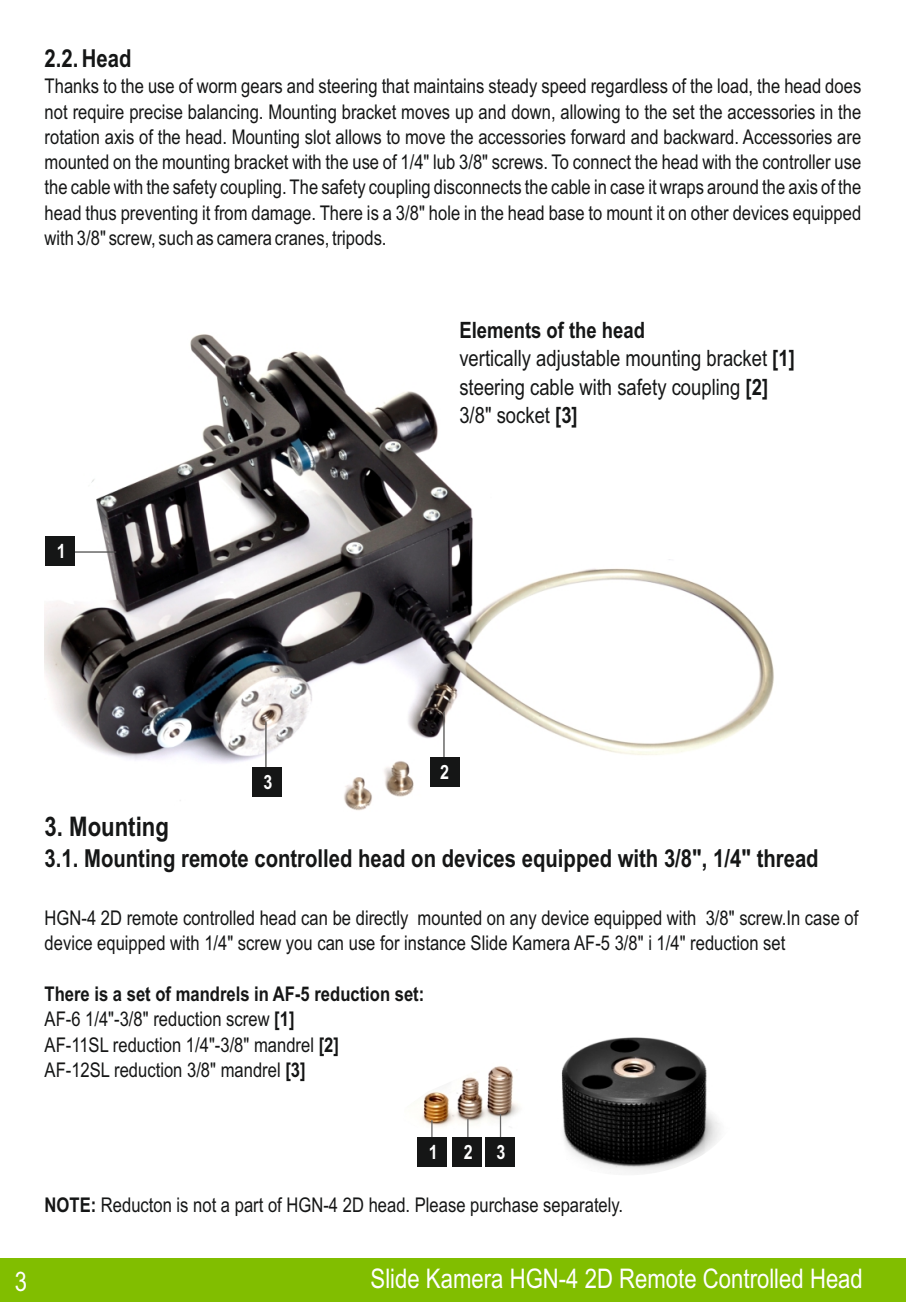
<style>
.page{position:relative;width:906px;height:1302px;background:#fff}
.page>*{position:absolute;margin:0;border:0;box-sizing:border-box;transform-origin:0 0}
.t1{font:27px "Arial Narrow";color:#fff}
.t2{font:700 27px "Arial Narrow";color:#151616}
.t3{font:700 24.75px "Arial Narrow";color:#151616}
.t4{font:22.5px/28.3px "Arial Narrow";color:#151616}
.t5{font:20.25px/25.2px "Arial Narrow";color:#151616}
.t6{font:700 19.57px "Arial Narrow";color:#fff}
.s1{font-weight:700}
</style>
<div class="page">
<img style="left:45px;top:334px;width:729px;height:477px">
<hr style="left:71px;top:551px;width:45px;height:1px;background:#4e4e4d">
<div style="left:45px;top:536px;width:30px;height:30px;background:#151616"></div>
<hr style="left:265px;top:722px;width:1px;height:46px;background:#4e4e4d">
<div style="left:252px;top:767px;width:29px;height:29px;background:#151616"></div>
<hr style="left:443px;top:711px;width:1px;height:46px;background:#4e4e4d">
<div style="left:430px;top:757px;width:29px;height:29px;background:#151616"></div>
<img style="left:561px;top:1037px;width:159px;height:136px">
<img style="left:421px;top:1066px;width:98px;height:68px">
<svg style="left:431px;top:1119px;width:1px;height:18px"></svg>
<svg style="left:467px;top:1118px;width:1px;height:19px"></svg>
<svg style="left:500px;top:1113px;width:1px;height:24px"></svg>
<div style="left:417px;top:1137px;width:29px;height:29px;background:#151616"></div>
<div style="left:452px;top:1137px;width:29px;height:29px;background:#151616"></div>
<div style="left:485px;top:1137px;width:29px;height:29px;background:#151616"></div>
<div style="left:0;top:1258px;width:906px;height:43px;background:#81be00"></div>
<p class="t3" style="left:45px;top:49px;width:88px">2.2. Head</p>
<p class="t5" style="left:45px;top:75px;width:818px;text-align:justify">Thanks to the use of worm gears and steering that maintains steady speed regardless of the load, the head does not require precise balancing. Mounting bracket moves up and down, allowing to the set the accessories in the rotation axis of the head. Mounting slot allows to move the accessories forward and backward. Accessories are mounted on the mounting bracket with the use of 1/4" lub 3/8" screws. To connect the head with the controller use the cable with the safety coupling. The safety coupling disconnects the cable in case it wraps around the axis of the head thus preventing it from damage. There is a 3/8" hole in the head base to mount it on other devices equipped with 3/8" screw, such as camera cranes, tripods.</p>
<p class="t6" style="left:57px;top:544px;width:10px">1</p>
<p class="t6" style="left:263px;top:775px;width:10px">3</p>
<p class="t4" style="left:459px;top:318px;width:337px"><span class="s1">Elements of the head<br></span>vertically adjustable mounting bracket <span class="s1">[1] </span>steering cable with safety coupling <span class="s1">[2]<br></span>3/8" socket <span class="s1">[3]</span></p>
<p class="t6" style="left:440px;top:764px;width:10px">2</p>
<h1 class="t2" style="left:45px;top:815px;width:126px">3. Mounting</h1>
<p class="t3" style="left:45px;top:849px;width:775px">3.1. Mounting remote controlled head on devices equipped with 3/8", 1/4" thread</p>
<p class="t5" style="left:45px;top:906px;width:815px">HGN-4 2D remote controlled head can be directly mounted on any device equipped with 3/8" screw.In case of device equipped with 1/4" screw you can use for instance Slide Kamera AF-5 3/8" i 1/4" reduction set</p>
<p class="t5" style="left:45px;top:982px;width:381px"><span class="s1">There is a set of mandrels in AF-5 reduction set:<br></span>AF-6 1/4"-3/8" reduction screw <span class="s1">[1]<br></span>AF-11SL reduction 1/4"-3/8" mandrel <span class="s1">[2]<br></span>AF-12SL reduction 3/8" mandrel <span class="s1">[3]</span></p>
<p class="t6" style="left:429px;top:1144px;width:10px">1</p>
<p class="t6" style="left:464px;top:1144px;width:43px">2 3</p>
<p class="t5" style="left:45px;top:1193px;width:580px"><span class="s1">NOTE:</span> Reducton is not a part of HGN-4 2D head. Please purchase separately.</p>
<h1 class="t1" style="left:15px;top:1270px;width:14px">3</h1>
<h1 class="t1" style="left:370px;top:1268px;width:494px">Slide Kamera HGN-4 2D Remote Controlled Head</h1>
</div>
